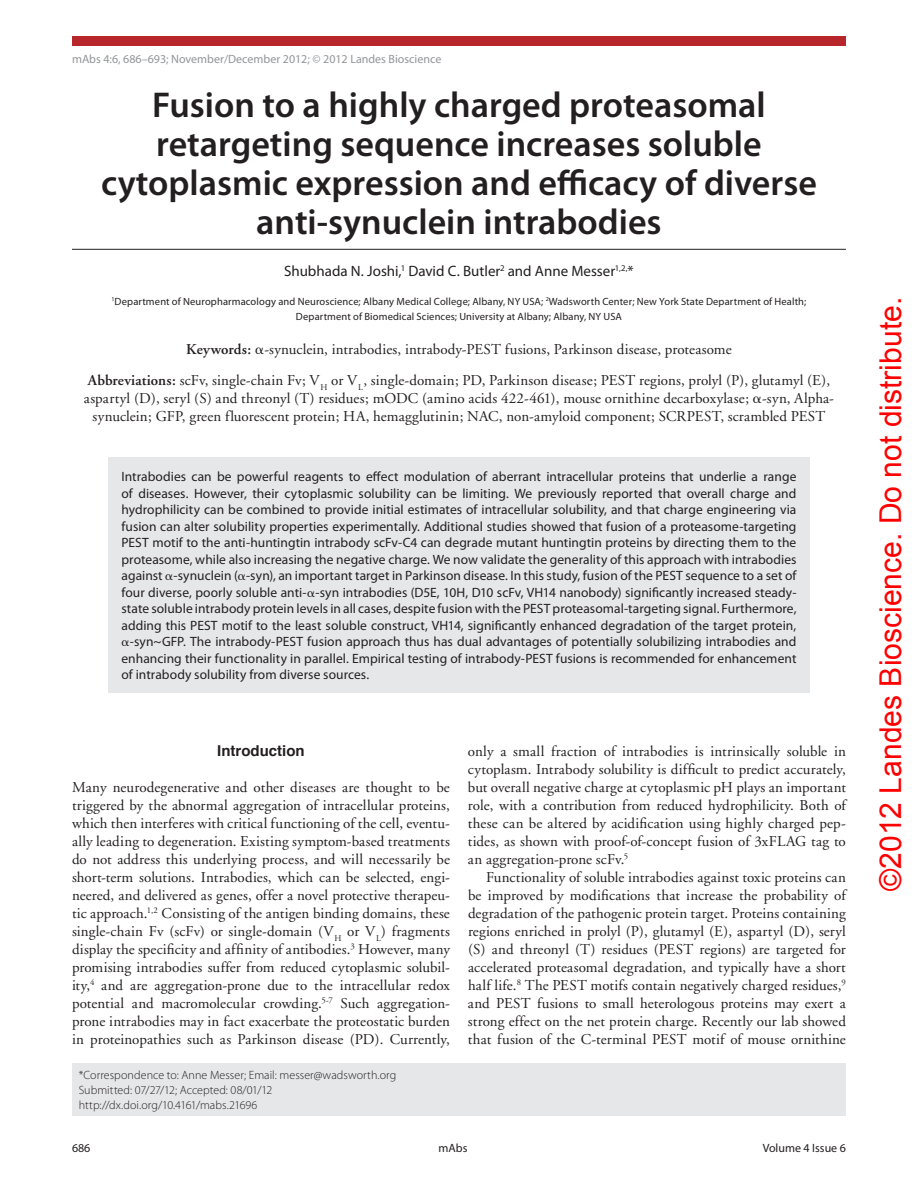
<style>
.page{position:relative;width:918px;height:1188px;background:#fff}
.page>*{position:absolute;margin:0;border:0;box-sizing:border-box;transform-origin:0 0}
.t1{font:600 36px/39px "Myriad Pro";color:#231f20;text-align:center}
.t2{font:30.15px "Arial";color:#f00}
.t3{font:15px/18px "Adobe Garamond";letter-spacing:.01em;color:#231f20;text-align:justify}
.t4{font:15px "Myriad Pro";color:#231f20}
.t5{font:700 15px "Helvetica";color:#231f20}
.t6{font:13.5px/16.5px "Myriad Pro";letter-spacing:.005em;color:#231f20;text-align:justify}
.t7{font:300 12px/15px "Myriad Pro";letter-spacing:.005em;color:#231f20}
.t8{font:12px "Myriad Pro";color:#939598}
.t9{font:12px "Myriad Pro";color:#231f20}
.t10{font:10.5px/15px "Myriad Pro";letter-spacing:.01em;color:#231f20;text-align:center}
.s1{font-weight:600}
.s2{font-family:"Universal Std Greekw Math Pi"}
</style>
<div class="page">
<div style="left:72px;top:36px;width:774px;height:10px;background:#b7262b"></div>
<div style="left:72px;top:1063px;width:774px;height:53px;background:#e6e7e9"></div>
<div style="left:108px;top:457px;width:702px;height:236px;background:#e6e7e9"></div>
<hr style="left:72px;top:249px;width:774px;height:1px;background:#231f20">
<p class="t8" style="left:72px;top:52px;width:371px">mAbs 4:6, 686–693; November/December 2012; © 2012 Landes Bioscience</p>
<h1 class="t1" style="left:101px;top:85px;width:717px">Fusion to a highly charged proteasomal retargeting sequence increases soluble cytoplasmic expression and efficacy of diverse anti-synuclein intrabodies</h1>
<p class="t4" style="left:284px;top:262px;width:351px">Shubhada N. Joshi,<sup>1</sup> David C. Butler<sup>2</sup> and Anne Messer<sup>1,2,</sup>*</p>
<p class="t10" style="left:112px;top:294px;width:696px"><sup>1</sup>Department of Neuropharmacology and Neuroscience; Albany Medical College; Albany, NY USA; <sup>2</sup>Wadsworth Center; New York State Department of Health;<br>Department of Biomedical Sciences; University at Albany; Albany, NY USA</p>
<p class="t3" style="left:88px;top:334px;width:744px;line-height:31.5px;text-align:center"><span class="s1">Keywords:</span> <span class="s2">α</span>-synuclein, intrabodies, intrabody-PEST fusions, Parkinson disease, proteasome<br><span class="s1">Abbreviations:</span> scFv, single-chain Fv; V<sub>H</sub> or V<sub>L</sub>, single-domain; PD, Parkinson disease; PEST regions, prolyl (P), glutamyl (E),</p>
<p class="t3" style="left:84px;top:390px;width:752px;text-align:center">aspartyl (D), seryl (S) and threonyl (T) residues; mODC (amino acids 422-461), mouse ornithine decarboxylase; <span class="s2">α</span>-syn, Alpha&shy;synuclein; GFP, green fluorescent protein; HA, hemagglutinin; NAC, non-amyloid component; SCRPEST, scrambled PEST</p>
<p class="t6" style="left:121px;top:468px;width:677px">Intrabodies can be powerful reagents to effect modulation of aberrant intracellular proteins that underlie a range of diseases. However, their cytoplasmic solubility can be limiting. We previously reported that overall charge and hydrophilicity can be combined to provide initial estimates of intracellular solubility, and that charge engineering via fusion can alter solubility properties experimentally. Additional studies showed that fusion of a proteasome-targeting PE ST motif to the anti-huntingtin intrabody scFv-C4 can degrade mutant huntingtin proteins by directing them to the proteasome, while also increasing the negative charge. We now validate the generality of this approach with intrabodies against <span class="s2">α</span>-synuclein (<span class="s2">α</span>-syn), an important target in Parkinson disease. In this study, fusion of the PEST sequence to a set of four diverse, poorly soluble anti-<span class="s2">α</span>-syn intrabodies (D5E, 10H, D10 scFv, VH14 nanobody) significantly increased steady&shy;state soluble intrabody protein levels in all cases, despite fusion with the PEST proteasomal-targeting signal. Furthermore, adding this PEST motif to the least soluble construct, VH14, significantly enhanced degradation of the target protein, <span class="s2">α</span>-syn~GFP. The intrabody-PE ST fusion approach thus has dual advantages of potentially solubilizing intrabodies and enhancing their functionality in parallel. Empirical testing of intrabody-PE ST fusions is recommended for enhancement of intrabody solubility from diverse sources.</p>
<p class="t5" style="left:217px;top:739px;width:89px">Introduction</p>
<p class="t3" style="left:72px;top:779px;width:380px">Many neurodegenerative and other diseases are thought to be triggered by the abnormal aggregation of intracellular proteins, which then interferes with critical functioning of the cell, eventu&shy;ally leading to degeneration. Existing symptom-based treatments do not address this underlying process, and will necessarily be short-term solutions. Intrabodies, which can be selected, engi&shy;neered, and delivered as genes, offer a novel protective therapeu&shy;tic approach.<sup>1,2</sup> Consisting of the antigen binding domains, these single-chain Fv (scFv) or single-domain (V<sub>H</sub> or V<sub>L</sub>) fragments display the specificity and affinity of antibodies.<sup>3</sup> However, many promising intrabodies suffer from reduced cytoplasmic solubil&shy;ity,<sup>4</sup> and are aggregation-prone due to the intracellular redox potential and macromolecular crowding.<sup>5-7</sup> Such aggregation&shy;prone intrabodies may in fact exacerbate the proteostatic burden in proteinopathies such as Parkinson disease (PD). Currently,</p>
<p class="t7" style="left:79px;top:1068px;width:319px">*Correspondence to: Anne Messer; Email: messer@wadsworth.org<br>Submitted: 07/27/12; Accepted: 08/01/12 http://dx.doi.org/10.4161/mabs.21696</p>
<p class="t3" style="left:468px;top:743px;width:379px">only a small fraction of intrabodies is intrinsically soluble in cytoplasm. Intrabody solubility is difficult to predict accurately, but overall negative charge at cytoplasmic pH plays an important role, with a contribution from reduced hydrophilicity. Both of these can be altered by acidification using highly charged pep&shy;tides, as shown with proof-of-concept fusion of 3xFLAG tag to an aggregation-prone scFv.<sup>5</sup></p>
<p class="t3" style="left:468px;top:869px;width:380px;text-indent:18px">Functionality of soluble intrabodies against toxic proteins can be improved by modifications that increase the probability of degradation of the pathogenic protein target. Proteins containing regions enriched in prolyl (P), glutamyl (E), aspartyl (D), seryl (S) and threonyl (T) residues (PEST regions) are targeted for accelerated proteasomal degradation, and typically have a short half life.<sup>8</sup> The PEST motifs contain negatively charged residues,<sup>9 </sup>and PEST fusions to small heterologous proteins may exert a strong effect on the net protein charge. Recently our lab showed that fusion of the C-terminal PEST motif of mouse ornithine</p>
<p class="t9" style="left:72px;top:1141px;width:20px">686</p>
<p class="t9" style="left:439px;top:1141px;width:30px">mAbs</p>
<p class="t9" style="left:763px;top:1141px;width:85px">Volume 4 Issue 6</p>
<h2 class="t2" style="left:871px;top:891px;width:595px;rotate:-90deg">©2012 Landes Bioscience. Do not distribute.</h2>
</div>
